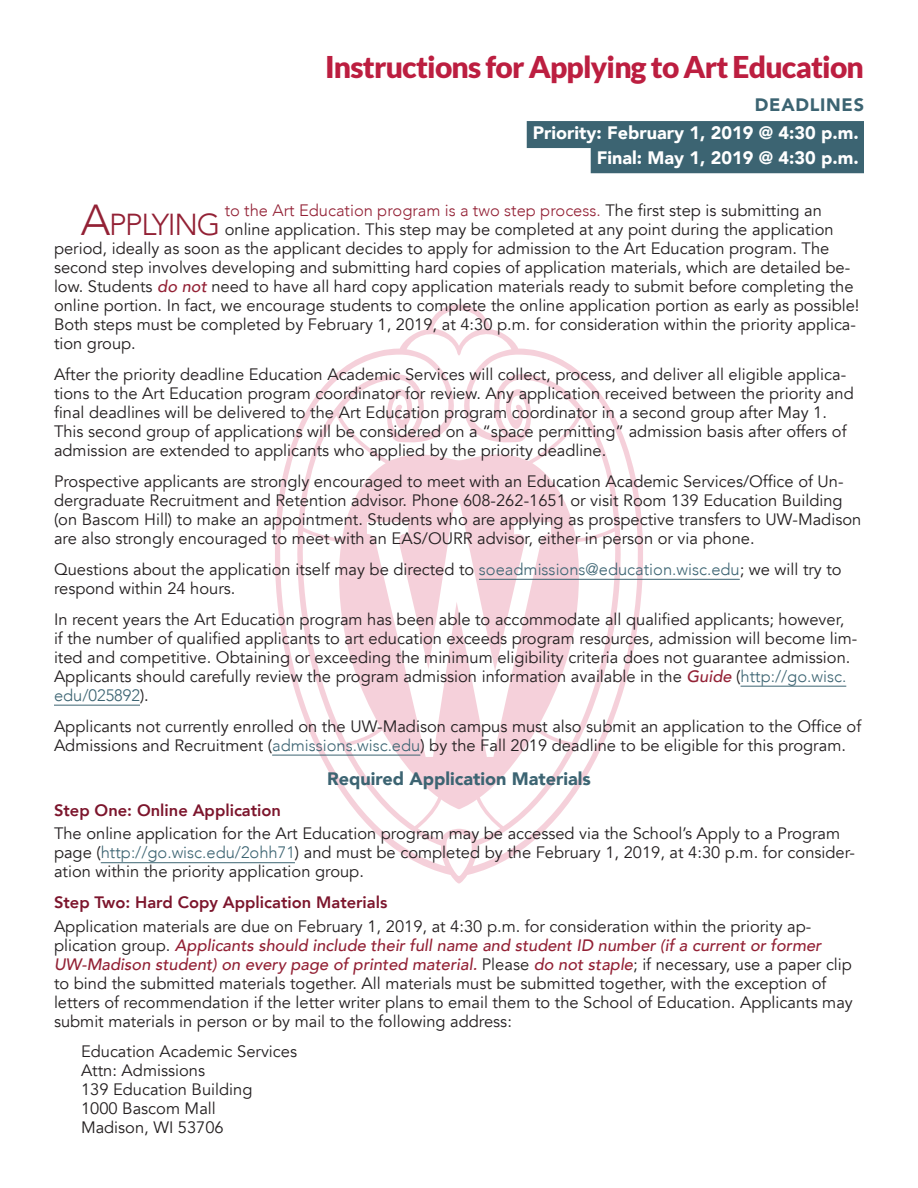
<style>
.page{position:relative;width:918px;height:1188px;background:#fff}
.page>*{position:absolute;margin:0;border:0;box-sizing:border-box;transform-origin:0 0}
.t1{font:300 30.3px "Avenir";letter-spacing:-.045em;color:#932135}
.t2{font:900 30px "Lato";letter-spacing:-.025em;color:#bc1e40}
.Heading_1{font:900 18px "Avenir";color:#fff}
.Heading_1__small_spa{font:900 18px "Avenir";color:#3c6472}
.Heading_1-2{font:900 18px "Avenir";letter-spacing:.04em;color:#3c6472}
.t3{font:16.5px/18.9px "Avenir";color:#231f20}
.t4{font:300 16.5px "Avenir";color:#932135}
.Heading_2{font:800 16.5px "Avenir";color:#7c152c}
.s1{color:#3c6472}
.s2{font-size:43.35px}
.s3{font-weight:400;color:#231f20}
.s4{font-weight:500;font-style:italic;color:#932135}
.s5{font-weight:300;color:#3c6472}
</style>
<div class="page">
<svg style="left:275px;top:304px;width:368px;height:580px"></svg>
<svg style="left:343px;top:460px;width:232px;height:342px;fill:#f5d0da"></svg>
<svg style="left:367px;top:504px;width:184px;height:253px;fill:#f5d0da"></svg>
<div style="left:527px;top:121px;width:337px;height:27px;background:#3c6472"></div>
<div style="left:591px;top:146px;width:273px;height:27px;background:#3c6472"></div>
<hr style="left:479px;top:579px;width:261px;height:1px;background:#3c6472">
<hr style="left:741px;top:686px;width:105px;height:1px;background:#3c6472">
<hr style="left:54px;top:705px;width:86px;height:1px;background:#3c6472">
<hr style="left:272px;top:755px;width:148px;height:1px;background:#3c6472">
<hr style="left:101px;top:862px;width:194px;height:1px;background:#3c6472">
<p class="t2" style="left:325px;top:50px;width:540px">Instructions for Applying to Art Education</p>
<p class="Heading_1-2" style="left:755px;top:89px;width:111px">DEADLINES</p>
<p class="Heading_1" style="left:533px;top:117px;width:333px">Priority: February 1, 2019 @ 4:30 p.m.<span class="s1">.</span></p>
<p class="Heading_1" style="left:597px;top:143px;width:269px">Final: May 1, 2019 @ 4:30 p.m.<span class="s1">.</span></p>
<p class="t1" style="left:81px;top:207px;width:141px"><span class="s2">A</span>pplying</p>
<p class="t4" style="left:225px;top:201px;width:599px">to the Art Education program is a two step process. <span class="s3">The first step is submitting an</span></p>
<p class="t3" style="left:225px;top:220px;width:610px">online application. This step may be completed at any point during the application</p>
<p class="t3" style="left:54px;top:239px;width:777px">period, ideally as soon as the applicant decides to apply for admission to the Art Education program. The</p>
<p class="t3" style="left:54px;top:258px;width:798px">second step involves developing and submitting hard copies of application materials, which are detailed be-</p>
<p class="t3" style="left:54px;top:277px;width:801px">low. Students <span class="s4">do not</span> need to have all hard copy application materials ready to submit before completing the</p>
<p class="t3" style="left:54px;top:296px;width:807px">online portion. In fact, we encourage students to complete the online application portion as early as possible!</p>
<p class="t3" style="left:54px;top:315px;width:804px">Both steps must be completed by February 1, 2019, at 4:30 p.m. for consideration within the priority applica-</p>
<p class="t3" style="left:54px;top:334px;width:83px">tion group.</p>
<p class="t3" style="left:54px;top:365px;width:801px">After the priority deadline Education Academic Services will collect, process, and deliver all eligible applica&shy;tions to the Art Education program coordinator for review. Any application received between the priority and final deadlines will be delivered to the Art Education program coordinator in a second group after May 1.<br>This second group of applications will be considered on a “space permitting” admission basis after offers of admission are extended to applicants who applied by the priority deadline.</p>
<p class="t3" style="left:54px;top:472px;width:809px">Prospective applicants are strongly encouraged to meet with an Education Academic Services/Office of Un&shy;dergraduate Recruitment and Retention advisor. Phone 608-262-1651 or visit Room 139 Education Building (on Bascom Hill) to make an appointment. Students who are applying as prospective transfers to UW-Madison are also strongly encouraged to meet with an EAS/OURR advisor, either in person or via phone.</p>
<p class="t3" style="left:54px;top:560px;width:789px">Questions about the application itself may be directed to <span class="s5">soeadmissions@education.wisc.edu</span>; we will try to respond within 24 hours.</p>
<p class="t3" style="left:54px;top:610px;width:805px">In recent years the Art Education program has been able to accommodate all qualified applicants; however, if the number of qualified applicants to art education exceeds program resources, admission will become lim&shy;ited and competitive. Obtaining or exceeding the minimum eligibility criteria does not guarantee admission.<br>Applicants should carefully review the program admission information available in the <span class="s4">Guide</span> (<span class="s5">http://go.wisc. edu/025892</span>).</p>
<p class="t3" style="left:54px;top:717px;width:809px">Applicants not currently enrolled on the UW-Madison campus must also submit an application to the Office of<br>Admissions and Recruitment (<span class="s5">admissions.wisc.edu</span>) by the Fall 2019 deadline to be eligible for this program.</p>
<p class="Heading_1__small_spa" style="left:327px;top:763px;width:265px">Required Application Materials</p>
<p class="Heading_2" style="left:54px;top:797px;width:229px">Step One: Online Application</p>
<p class="t3" style="left:54px;top:824px;width:802px">The online application for the Art Education program may be accessed via the School’s Apply to a Program page (<span class="s5">http://go.wisc.edu/2ohh71</span>) and must be completed by the February 1, 2019, at 4:30 p.m. for consider&shy;ation within the priority application group.</p>
<p class="Heading_2" style="left:54px;top:890px;width:335px">Step Two: Hard Copy Application Materials</p>
<p class="t3" style="left:54px;top:917px;width:800px">Application materials are due on February 1, 2019, at 4:30 p.m. for consideration within the priority ap&shy;plication group. <span class="s4">Applicants should include their full name and student ID number (if a current or former UW-Madison student) on every page of printed material.</span> Please <span class="s4">do not staple</span>; if necessary, use a paper clip to bind the submitted materials together. All materials must be submitted together, with the exception of letters of recommendation if the letter writer plans to email them to the School of Education. Applicants may submit materials in person or by mail to the following address:</p>
<p class="t3" style="left:81px;top:1043px;width:218px">Education Academic Services</p>
<p class="t3" style="left:81px;top:1062px;width:126px">Attn: Admissions</p>
<p class="t3" style="left:81px;top:1081px;width:173px">139 Education Building</p>
<p class="t3" style="left:81px;top:1100px;width:136px">1000 Bascom Mall</p>
<p class="t3" style="left:81px;top:1119px;width:144px">Madison, WI 53706</p>
</div>
